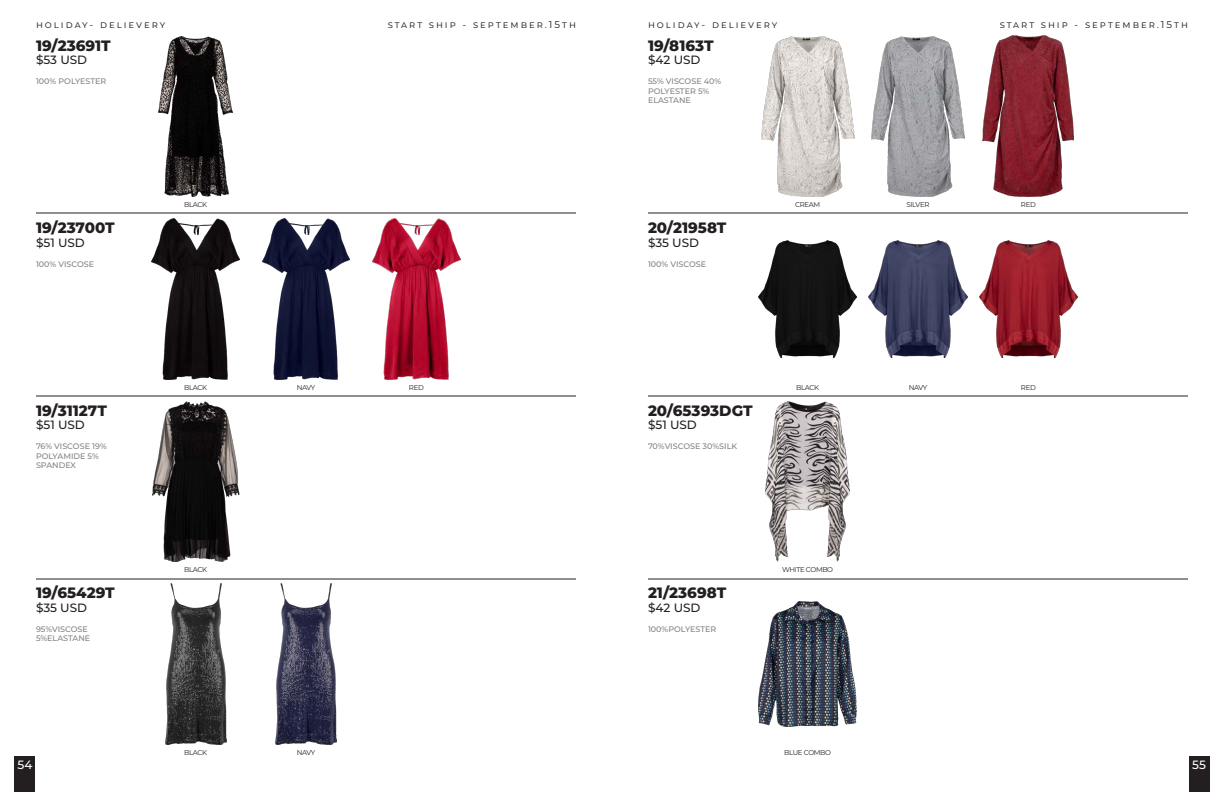
<style>
.page{position:relative;width:1224px;height:792px;background:#fff}
.page>*{position:absolute;margin:0;border:0;box-sizing:border-box;transform-origin:0 0}
.t1{font:800 15px "Montserrat";color:#231f20}
.t2{font:500 12px "Montserrat";color:#231f20}
.t3{font:500 12px "Montserrat";color:#fff}
.t4{font:10px "Montserrat";letter-spacing:.2em;color:#231f20}
.t5{font:500 8px/9.6px "Montserrat";color:#808285}
.t6{font:7px "Montserrat";letter-spacing:-.05em;color:#231f20}
</style>
<div class="page">
<div style="left:14px;top:756px;width:21px;height:36px;background:#231f20"></div>
<div style="left:1189px;top:756px;width:21px;height:36px;background:#231f20"></div>
<hr style="left:36px;top:213px;width:540px;height:1px;background:#231f20">
<hr style="left:36px;top:396px;width:540px;height:1px;background:#231f20">
<hr style="left:36px;top:579px;width:540px;height:1px;background:#231f20">
<img style="left:158px;top:36px;width:75px;height:161px">
<img style="left:152px;top:219px;width:88px;height:160px">
<img style="left:262px;top:219px;width:88px;height:160px">
<img style="left:372px;top:219px;width:88px;height:160px">
<img style="left:152px;top:401px;width:87px;height:161px">
<img style="left:165px;top:584px;width:61px;height:160px">
<img style="left:275px;top:584px;width:62px;height:160px">
<hr style="left:648px;top:213px;width:540px;height:1px;background:#231f20">
<hr style="left:648px;top:396px;width:540px;height:1px;background:#231f20">
<hr style="left:648px;top:579px;width:540px;height:1px;background:#231f20">
<img style="left:761px;top:36px;width:93px;height:161px">
<img style="left:872px;top:36px;width:92px;height:161px">
<img style="left:983px;top:36px;width:91px;height:161px">
<img style="left:758px;top:240px;width:99px;height:118px">
<img style="left:869px;top:240px;width:98px;height:118px">
<img style="left:979px;top:240px;width:99px;height:118px">
<img style="left:765px;top:401px;width:85px;height:161px">
<img style="left:758px;top:602px;width:99px;height:124px">
<p class="t4" style="left:36px;top:18px;width:131px">HOLIDAY- DELIEVERY</p>
<p class="t4" style="left:388px;top:18px;width:188px">Star t Shi p - Se pte mber .15th</p>
<p class="t4" style="left:648px;top:18px;width:131px">HOLIDAY- DELIEVERY</p>
<p class="t4" style="left:1000px;top:18px;width:188px">Star t Shi p - Se pte mber .15th</p>
<p class="t1" style="left:36px;top:34px;width:76px">19/23691T</p>
<p class="t5" style="left:36px;top:76px;width:72px">100% POLYESTER</p>
<p class="t2" style="left:36px;top:52px;width:53px">$53 USD</p>
<p class="t1" style="left:648px;top:34px;width:67px">19/8163T</p>
<p class="t5" style="left:648px;top:76px;width:75px">55% VISCOSE 40%<br>POLYESTER 5%<br>ELASTANE</p>
<p class="t2" style="left:648px;top:52px;width:54px">$42 USD</p>
<p class="t6" style="left:184px;top:200px;width:24px">BLACK</p>
<p class="t6" style="left:795px;top:200px;width:27px">CREAM</p>
<p class="t6" style="left:907px;top:200px;width:24px">SILVER</p>
<p class="t6" style="left:1021px;top:200px;width:16px">RED</p>
<p class="t1" style="left:36px;top:217px;width:80px">19/23700T</p>
<p class="t5" style="left:36px;top:259px;width:60px">100% VISCOSE</p>
<p class="t2" style="left:36px;top:234px;width:50px">$51 USD</p>
<p class="t1" style="left:648px;top:217px;width:80px">20/21958T</p>
<p class="t5" style="left:648px;top:259px;width:60px">100% VISCOSE</p>
<p class="t2" style="left:648px;top:234px;width:53px">$35 USD</p>
<p class="t6" style="left:184px;top:382px;width:24px">BLACK</p>
<p class="t6" style="left:297px;top:382px;width:20px">NAVY</p>
<p class="t6" style="left:409px;top:382px;width:16px">RED</p>
<p class="t6" style="left:796px;top:382px;width:24px">BLACK</p>
<p class="t6" style="left:909px;top:382px;width:20px">NAVY</p>
<p class="t6" style="left:1021px;top:382px;width:16px">RED</p>
<p class="t1" style="left:36px;top:399px;width:72px">19/31127T</p>
<p class="t5" style="left:36px;top:441px;width:72px">76% VISCOSE 19%<br>POLYAMIDE 5%<br>SPANDEX</p>
<p class="t2" style="left:36px;top:417px;width:50px">$51 USD</p>
<p class="t1" style="left:648px;top:399px;width:106px">20/65393DGT</p>
<p class="t5" style="left:648px;top:441px;width:91px">70%VISCOSE 30%SILK</p>
<p class="t2" style="left:648px;top:417px;width:50px">$51 USD</p>
<p class="t6" style="left:184px;top:565px;width:24px">BLACK</p>
<p class="t6" style="left:782px;top:565px;width:53px">WHITE COMBO</p>
<p class="t1" style="left:36px;top:582px;width:80px">19/65429T</p>
<p class="t5" style="left:36px;top:624px;width:56px">95%VISCOSE<br>5%ELASTANE</p>
<p class="t2" style="left:36px;top:599px;width:53px">$35 USD</p>
<p class="t1" style="left:648px;top:582px;width:80px">21/23698T</p>
<p class="t5" style="left:648px;top:624px;width:70px">100%POLYESTER</p>
<p class="t2" style="left:648px;top:599px;width:54px">$42 USD</p>
<p class="t6" style="left:184px;top:747px;width:24px">BLACK</p>
<p class="t6" style="left:297px;top:747px;width:20px">NAVY</p>
<p class="t6" style="left:784px;top:747px;width:48px">BLUE COMBO</p>
<h2 class="t3" style="left:17px;top:756px;width:16px">54</h2>
<h2 class="t3" style="left:1192px;top:756px;width:15px">55</h2>
</div>
